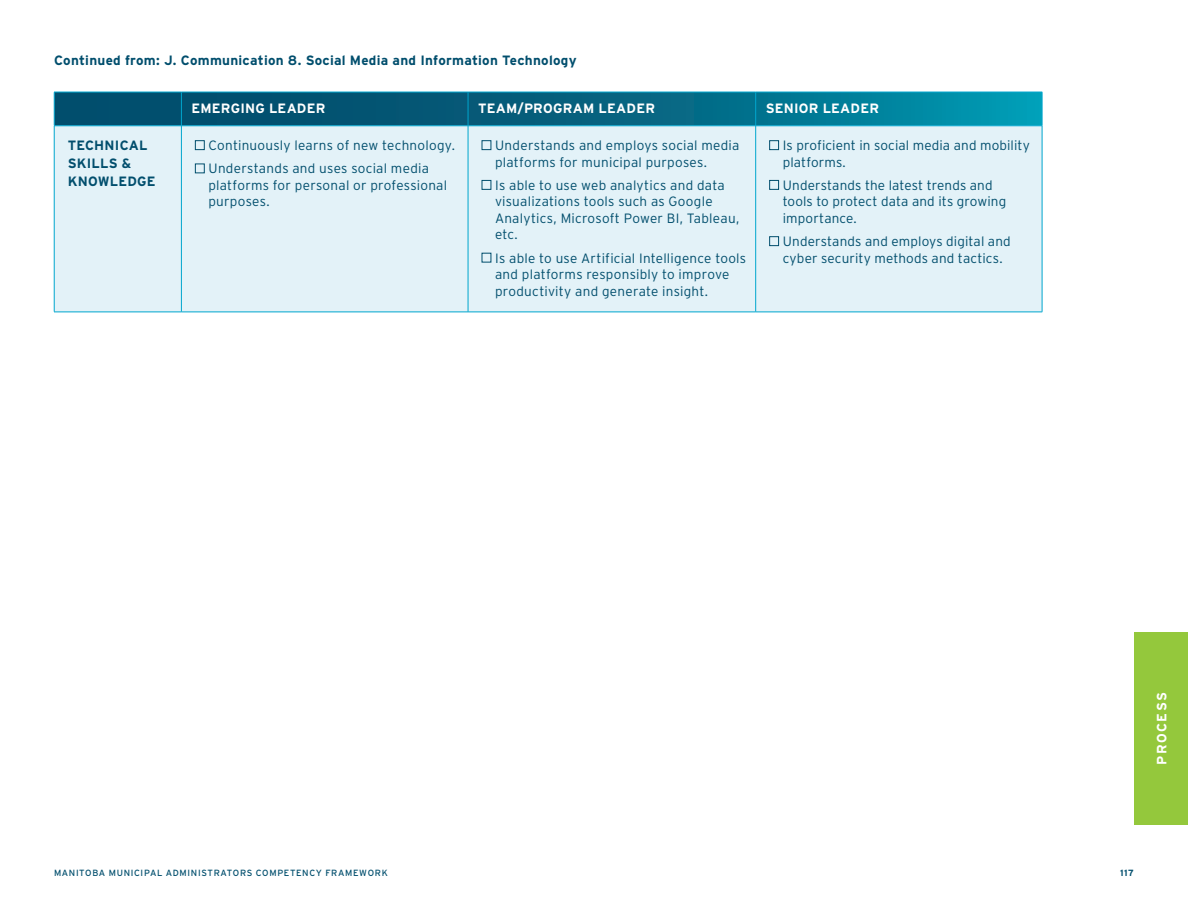
<style>
.page{position:relative;width:1188px;height:918px;background:#fff}
.page>*{position:absolute;margin:0;border:0;box-sizing:border-box;transform-origin:0 0}
.Table_Body{font:300 13.5px/16.5px "Interstate";letter-spacing:.015em;color:#014e6d}
.Body{font:700 13.5px "Interstate";letter-spacing:.02em;color:#014e6d}
.Table_Header{font:700 13.5px "Interstate";letter-spacing:.015em;color:#fff}
.Table_Header-2{font:700 13.5px/18px "Interstate";letter-spacing:.015em;color:#014e6d}
.Table_Header-3{font:700 13.5px "Interstate";letter-spacing:.105em;color:#fff}
.t1{font:9px "Interstate";letter-spacing:.07em;color:#014e6d}
.t2{font:700 9px "Interstate";color:#014e6d}
</style>
<div class="page">
<div style="left:1134px;top:632px;width:54px;height:193px;background:#94c83c"></div>
<svg style="left:55px;top:93px;width:987px;height:33px;background:#036885"></svg>
<div style="left:55px;top:127px;width:987px;height:185px;background:#e3f2f8"></div>
<hr style="left:54px;top:92px;width:127px;height:1px;background:#00a6ce">
<hr style="left:54px;top:92px;width:1px;height:34px;background:#00a6ce">
<hr style="left:181px;top:92px;width:287px;height:1px;background:#00a6ce">
<hr style="left:181px;top:92px;width:1px;height:34px;background:#00a6ce">
<hr style="left:468px;top:92px;width:288px;height:1px;background:#00a6ce">
<hr style="left:468px;top:92px;width:1px;height:34px;background:#00a6ce">
<hr style="left:756px;top:92px;width:286px;height:1px;background:#00a6ce">
<hr style="left:755px;top:92px;width:1px;height:34px;background:#00a6ce">
<hr style="left:1042px;top:92px;width:1px;height:34px;background:#00a6ce">
<hr style="left:54px;top:126px;width:127px;height:1px;background:#00a6ce">
<hr style="left:54px;top:126px;width:1px;height:186px;background:#00a6ce">
<hr style="left:181px;top:126px;width:287px;height:1px;background:#00a6ce">
<hr style="left:181px;top:126px;width:1px;height:186px;background:#00a6ce">
<hr style="left:468px;top:126px;width:288px;height:1px;background:#00a6ce">
<hr style="left:468px;top:126px;width:1px;height:186px;background:#00a6ce">
<hr style="left:756px;top:126px;width:286px;height:1px;background:#00a6ce">
<hr style="left:755px;top:126px;width:1px;height:186px;background:#00a6ce">
<hr style="left:1042px;top:126px;width:1px;height:186px;background:#00a6ce">
<hr style="left:54px;top:312px;width:127px;height:1px;background:#00a6ce">
<hr style="left:181px;top:312px;width:287px;height:1px;background:#00a6ce">
<hr style="left:468px;top:312px;width:288px;height:1px;background:#00a6ce">
<hr style="left:756px;top:312px;width:286px;height:1px;background:#00a6ce">
<div style="left:195px;top:140px;width:10px;height:10px;border:1px solid #014e6d"></div>
<div style="left:195px;top:163px;width:10px;height:10px;border:1px solid #014e6d"></div>
<div style="left:482px;top:140px;width:9px;height:10px;border:1px solid #014e6d"></div>
<div style="left:482px;top:180px;width:9px;height:10px;border:1px solid #014e6d"></div>
<div style="left:769px;top:140px;width:10px;height:10px;border:1px solid #014e6d"></div>
<div style="left:769px;top:180px;width:10px;height:10px;border:1px solid #014e6d"></div>
<div style="left:769px;top:236px;width:10px;height:10px;border:1px solid #014e6d"></div>
<p class="Body" style="left:54px;top:53px;width:524px">Continued from: J. Communication 8. Social Media and Information Technology</p>
<p class="Table_Header" style="left:191px;top:101px;width:136px">EMERGING LEADER</p>
<p class="Table_Header" style="left:478px;top:101px;width:178px">TEAM/PROGRAM LEADER</p>
<p class="Table_Header" style="left:766px;top:101px;width:115px">SENIOR LEADER</p>
<p class="Table_Header-2" style="left:68px;top:136px;width:89px">TECHNICAL<br>SKILLS &amp;<br>KNOWLEDGE</p>
<p class="Table_Body" style="left:209px;top:137px;width:246px">Continuously learns of new technology.</p>
<p class="Table_Body" style="left:208px;top:160px;width:240px">Understands and uses social media platforms for personal or professional purposes.</p>
<p class="Table_Body" style="left:495px;top:137px;width:246px">Understands and employs social media platforms for municipal purposes.</p>
<p class="Table_Body" style="left:495px;top:177px;width:246px">Is able to use web analytics and data visualizations tools such as Google<br>Analytics, Microsoft Power BI, Tableau, etc.</p>
<p class="Table_Body" style="left:495px;top:249px;width:253px">Is able to use Artificial Intelligence tools and platforms responsibly to improve productivity and generate insight.</p>
<p class="Table_Body" style="left:783px;top:137px;width:249px">Is proficient in social media and mobility platforms.</p>
<p class="Table_Body" style="left:783px;top:177px;width:225px">Understands the latest trends and tools to protect data and its growing importance.</p>
<p class="Table_Body" style="left:783px;top:233px;width:230px">Understands and employs digital and cyber security methods and tactics.</p>
<p class="Table_Header-3" style="left:1154px;top:765px;width:74px;rotate:-90deg">PROCESS</p>
<p class="t1" style="left:54px;top:868px;width:335px">MANITOBA MUNICIPAL ADMINISTRATORS COMPETENCY FRAMEWORK</p>
<p class="t2" style="left:1120px;top:868px;width:15px">117</p>
</div>
